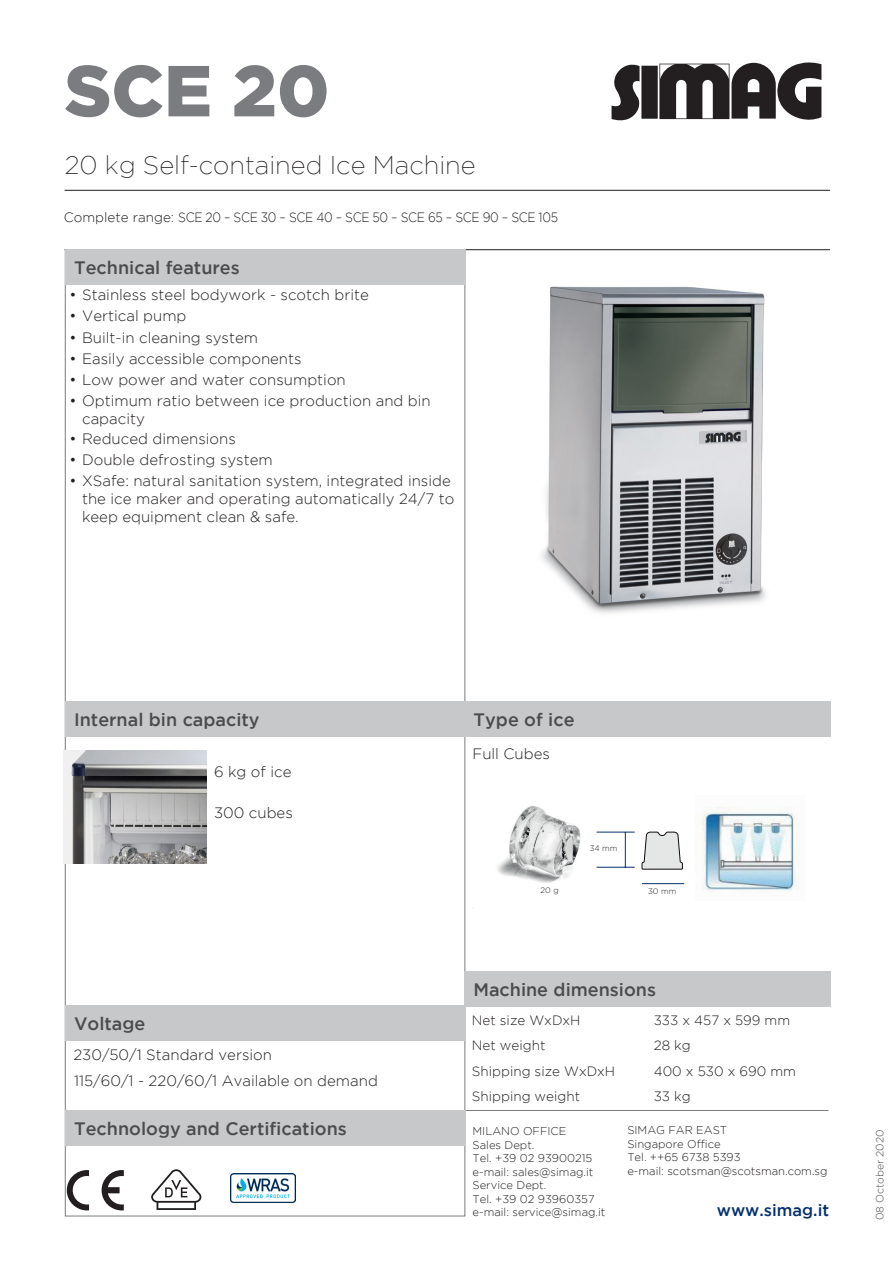
<style>
.page{position:relative;width:893px;height:1263px;background:#fff}
.page>*{position:absolute;margin:0;border:0;box-sizing:border-box;transform-origin:0 0}
.t1{font:900 72px "Gotham";color:#7a7c7f}
.t2{font:200 25.5px "Gotham";color:#231f20}
.t3{font:500 18px "Gotham";color:#4b4c4d}
.t4{font:500 16.5px "Gotham";color:#07316e}
.t5{font:300 15px/18px "Gotham";color:#231f20}
.t6{font:300 13.5px "Gotham";color:#231f20}
.t7{font:300 13.5px "Gotham";letter-spacing:-.025em;color:#231f20}
.t8{font:300 11.25px/13.5px "Gotham";color:#231f20}
.t9{font:300 10.5px "Gotham";color:#4b4c4d}
.t10{font:300 7.95px "Gotham";color:#231f20}
</style>
<div class="page">
<svg style="left:612px;top:63px;width:209px;height:57px"></svg>
<hr style="left:65px;top:249px;width:765px;height:1px;background:#231f20">
<hr style="left:464px;top:1110px;width:364px;height:1px;background:#7a7c7f">
<hr style="left:65px;top:190px;width:765px;height:1px;background:#231f20">
<div style="left:66px;top:702px;width:400px;height:35px;background:#c7c8ca"></div>
<img style="left:64px;top:750px;width:142px;height:113px">
<img style="left:541px;top:286px;width:225px;height:327px">
<img style="left:497px;top:805px;width:127px;height:78px">
<img style="left:702px;top:807px;width:97px;height:84px">
<hr style="left:642px;top:883px;width:42px;height:1px;background:#07316d">
<hr style="left:596px;top:832px;width:39px;height:1px;background:#07316d">
<hr style="left:596px;top:867px;width:39px;height:1px;background:#07316d">
<hr style="left:625px;top:832px;width:1px;height:35px;background:#07316d">
<svg style="left:641px;top:831px;width:42px;height:39px;background:#d6d6d7"></svg>
<div style="left:66px;top:249px;width:400px;height:36px;background:#c7c8ca"></div>
<div style="left:66px;top:1110px;width:400px;height:36px;background:#c7c8ca"></div>
<div style="left:465px;top:971px;width:366px;height:36px;background:#c7c8ca"></div>
<div style="left:465px;top:702px;width:366px;height:35px;background:#c7c8ca"></div>
<div style="left:66px;top:1005px;width:400px;height:36px;background:#c7c8ca"></div>
<svg style="left:102px;top:1170px;width:22px;height:40px"></svg>
<svg style="left:67px;top:1170px;width:22px;height:40px"></svg>
<svg style="left:151px;top:1169px;width:50px;height:41px"></svg>
<img style="left:230px;top:1174px;width:66px;height:28px">
<p class="t1" style="left:65px;top:49px;width:266px">SCE 20</p>
<p class="t2" style="left:65px;top:151px;width:412px">20 kg Self-contained Ice Machine</p>
<p class="t7" style="left:64px;top:209px;width:496px">Complete range: SCE 20 – SCE 30 – SCE 40 – SCE 50 – SCE 65 – SCE 90 – SCE 105</p>
<p class="t3" style="left:74px;top:257px;width:167px">Technical features</p>
<p class="t5" style="left:69px;top:286px;width:301px">• Stainless steel bodywork - scotch brite</p>
<p class="t5" style="left:69px;top:307px;width:119px">• Vertical pump</p>
<p class="t5" style="left:69px;top:328px;width:190px">• Built-in cleaning system</p>
<p class="t5" style="left:69px;top:349px;width:234px">• Easily accessible components</p>
<p class="t5" style="left:69px;top:371px;width:278px">• Low power and water consumption</p>
<p class="t5" style="left:82px;top:392px;width:350px;text-indent:-13px">• Optimum ratio between ice production and bin capacity</p>
<p class="t5" style="left:69px;top:429px;width:168px">• Reduced dimensions</p>
<p class="t5" style="left:69px;top:451px;width:205px">• Double defrosting system</p>
<p class="t5" style="left:82px;top:472px;width:374px;text-indent:-13px">• XSafe: natural sanitation system, integrated inside the ice maker and operating automatically 24/7 to keep equipment clean &amp; safe.</p>
<p class="t3" style="left:74px;top:709px;width:187px">Internal bin capacity</p>
<p class="t5" style="left:214px;top:762px;width:79px">6 kg of ice</p>
<p class="t5" style="left:214px;top:804px;width:80px">300 cubes</p>
<p class="t3" style="left:74px;top:1013px;width:73px">Voltage</p>
<p class="t5" style="left:73px;top:1045px;width:200px">230/50/1 Standard version</p>
<p class="t5" style="left:74px;top:1072px;width:305px">115/60/1 - 220/60/1 Available on demand</p>
<p class="t3" style="left:74px;top:1118px;width:274px">Technology and Certifications</p>
<p class="t3" style="left:474px;top:709px;width:103px">Type of ice</p>
<p class="t5" style="left:472px;top:745px;width:79px">Full Cubes</p>
<p class="t10" style="left:541px;top:886px;width:20px">20 g</p>
<p class="t10" style="left:590px;top:844px;width:29px">34 mm</p>
<p class="t10" style="left:648px;top:886px;width:30px">30 mm</p>
<p class="t3" style="left:473px;top:979px;width:184px">Machine dimensions</p>
<p class="t6" style="left:472px;top:1012px;width:110px">Net size WxDxH</p>
<p class="t6" style="left:654px;top:1012px;width:138px">333 x 457 x 599 mm</p>
<p class="t6" style="left:472px;top:1038px;width:75px">Net weight</p>
<p class="t6" style="left:654px;top:1038px;width:38px">28 kg</p>
<p class="t6" style="left:472px;top:1063px;width:145px">Shipping size WxDxH</p>
<p class="t6" style="left:654px;top:1063px;width:144px">400 x 530 x 690 mm</p>
<p class="t6" style="left:472px;top:1089px;width:110px">Shipping weight</p>
<p class="t6" style="left:654px;top:1089px;width:38px">33 kg</p>
<p class="t8" style="left:472px;top:1124px;width:134px">MILANO OFFICE<br>Sales Dept.<br>Tel. +39 02 93900215 e-mail: sales@simag.it<br>Service Dept.<br>Tel. +39 02 93960357 e-mail: service@simag.it</p>
<p class="t8" style="left:627px;top:1123px;width:202px">SIMAG FAR EAST<br>Singapore Office<br>Tel. ++65 6738 5393<br>e-mail: scotsman@scotsman.com.sg</p>
<p class="t4" style="left:717px;top:1201px;width:114px">www.simag.it</p>
<p class="t9" style="left:874px;top:1220px;width:92px;rotate:-90deg">08 October 2020</p>
</div>
